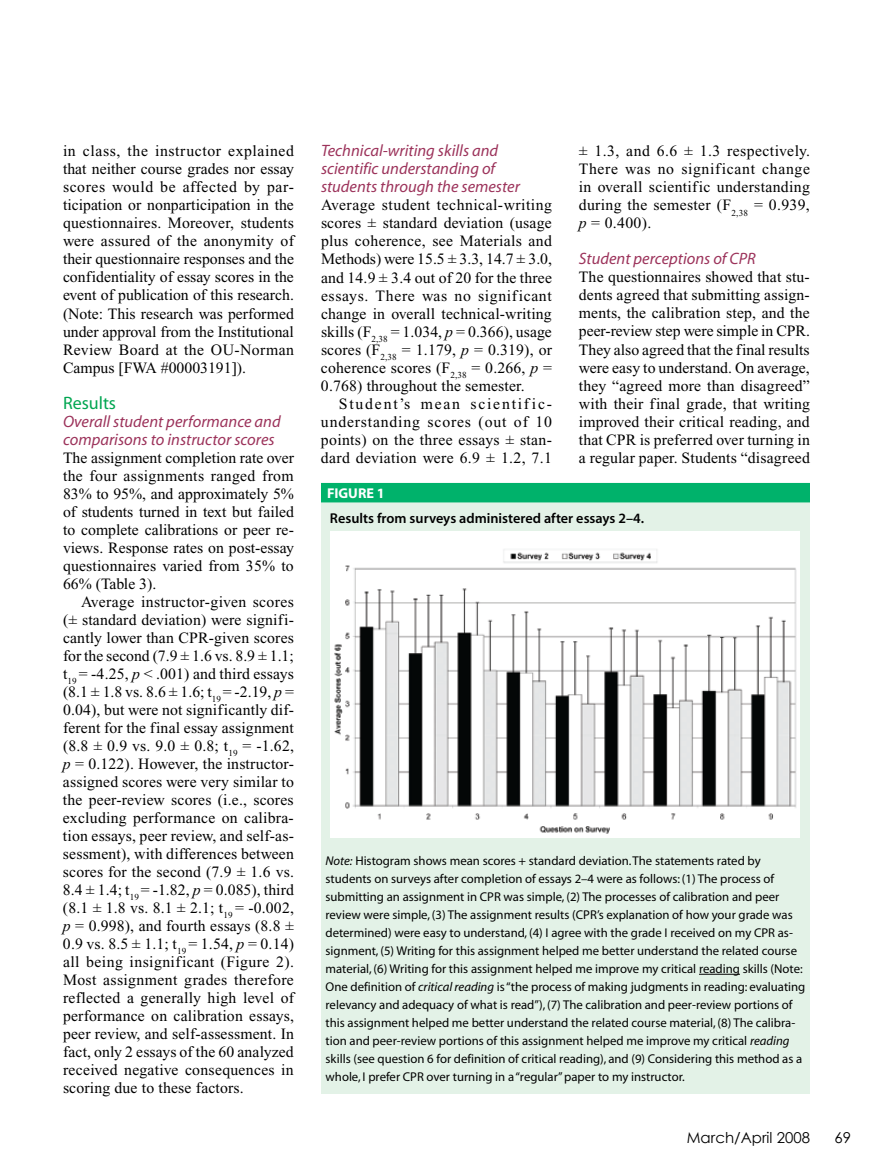
<style>
.page{position:relative;width:891px;height:1175px;background:#fff}
.page>*{position:absolute;margin:0;border:0;box-sizing:border-box;transform-origin:0 0}
.t1{font:18px "Myriad MM 400 600";color:#00a651}
.t2{font:16.5px/18px "Myriad MM It 400 600";color:#9c335b}
.t3{font:15.75px/18px "Times New Roman";letter-spacing:.01em;color:#000;text-align:justify}
.t4{font:15px "Century Gothic";color:#000}
.t5{font:14.25px "Myriad MM 565 600";color:#000}
.t6{font:14.25px "Myriad MM 700 600";color:#fff}
.t7{font:12.75px/18px "Myriad MM 400 600";color:#000}
.s1{font-style:italic}
.s2{font-family:"Myriad MM It 400 600"}
</style>
<div class="page">
<div style="left:321px;top:487px;width:489px;height:607px;background:#e3f2e7"></div>
<img style="left:331px;top:531px;width:469px;height:306px">
<div style="left:321px;top:483px;width:489px;height:19px;background:#00b26b"></div>
<hr style="left:699px;top:974px;width:41px;height:1px;background:#000">
<p class="t3" style="left:63px;top:142px;width:233px">in class, the instructor explained that neither course grades nor essay scores would be affected by par&shy;ticipation or nonparticipation in the questionnaires. Moreover, students were assured of the anonymity of their questionnaire responses and the confidentiality of essay scores in the event of publication of this research. (Note: This research was performed under approval from the Institutional Review Board at the OU-Norman Campus [FWA #00003191]).</p>
<p class="t1" style="left:63px;top:394px;width:55px">Results</p>
<p class="t2" style="left:63px;top:413px;width:219px">Overall student performance and comparisons to instructor scores</p>
<p class="t3" style="left:63px;top:448px;width:233px">The assignment completion rate over the four assignments ranged from 83% to 95%, and approximately 5% of students turned in text but failed to complete calibrations or peer re&shy;views. Response rates on post-essay questionnaires varied from 35% to 66% (Table 3).</p>
<p class="t3" style="left:63px;top:592px;width:233px;text-indent:18px">Average instructor-given scores (± standard deviation) were signifi&shy;cantly lower than CPR-given scores for the second (7.9 ± 1.6 vs. 8.9 ± 1.1; t<sub>19</sub> = -4.25, <span class="s1">p</span> &lt; .001) and third essays (8.1 ± 1.8 vs. 8.6 ± 1.6; t<sub>19</sub> = -2.19, <span class="s1">p</span> = 0.04), but were not significantly dif&shy;ferent for the final essay assignment (8.8 ± 0.9 vs. 9.0 ± 0.8; t<sub>19</sub> = -1.62, <span class="s1">p</span> = 0.122). However, the instructor&shy;assigned scores were very similar to the peer-review scores (i.e., scores excluding performance on calibra&shy;tion essays, peer review, and self-as&shy;sessment), with differences between scores for the second (7.9 ± 1.6 vs.<br>8.4 ± 1.4; t<sub>19</sub> = -1.82, <span class="s1">p</span> = 0.085), third (8.1 ± 1.8 vs. 8.1 ± 2.1; t<sub>19</sub> = -0.002, <span class="s1">p</span> = 0.998), and fourth essays (8.8 ± 0.9 vs. 8.5 ± 1.1; t<sub>19</sub> = 1.54, <span class="s1">p</span> = 0.14) all being insignificant (Figure 2).<br>Most assignment grades therefore reflected a generally high level of performance on calibration essays, peer review, and self-assessment. In fact, only 2 essays of the 60 analyzed received negative consequences in scoring due to these factors.</p>
<p class="t2" style="left:321px;top:143px;width:200px">Technical-writing skills and scientific understanding of students through the semester</p>
<p class="t3" style="left:321px;top:196px;width:233px">Average student technical-writing scores ± standard deviation (usage plus coherence, see Materials and Methods) were 15.5 ± 3.3, 14.7 ± 3.0, and 14.9 ± 3.4 out of 20 for the three essays. There was no significant change in overall technical-writing skills (F<sub>2,38</sub> = 1.034, <span class="s1">p</span> = 0.366), usage scores (F<sub>2,38</sub> = 1.179, <span class="s1">p</span> = 0.319), or coherence scores (F<sub>2,38</sub> = 0.266, <span class="s1">p</span> = 0.768) throughout the semester.</p>
<p class="t3" style="left:321px;top:394px;width:233px;text-indent:18px">Student’s mean scientific&shy;understanding scores (out of 10 points) on the three essays ± stan&shy;dard deviation were 6.9 ± 1.2, 7.1</p>
<p class="t3" style="left:579px;top:142px;width:233px">± 1.3, and 6.6 ± 1.3 respectively.<br>There was no significant change in overall scientific understanding during the semester (F<sub>2,38</sub> = 0.939, <span class="s1">p</span> = 0.400).</p>
<p class="t2" style="left:579px;top:251px;width:178px">Student perceptions of CPR</p>
<p class="t3" style="left:579px;top:268px;width:233px">The questionnaires showed that stu&shy;dents agreed that submitting assign&shy;ments, the calibration step, and the peer-review step were simple in CPR.<br>They also agreed that the final results were easy to understand. On average, they “agreed more than disagreed” with their final grade, that writing improved their critical reading, and that CPR is preferred over turning in a regular paper. Students “disagreed</p>
<p class="t6" style="left:327px;top:486px;width:59px">FIGURE 1</p>
<p class="t5" style="left:330px;top:512px;width:316px">Results from surveys administered after essays 2–4.</p>
<p class="t7" style="left:326px;top:852px;width:481px"><span class="s2">Note:</span> Histogram shows mean scores + standard deviation.The statements rated by students on surveys after completion of essays 2–4 were as follows: (1) The process of submitting an assignment in CPR was simple, (2) The processes of calibration and peer review were simple, (3) The assignment results (CPR’s explanation of how your grade was determined) were easy to understand, (4) I agree with the grade I received on my CPR as&shy;signment, (5) Writing for this assignment helped me better understand the related course material, (6) Writing for this assignment helped me improve my critical reading skills (Note:<br>One definition of <span class="s2">critical reading</span> is “the process of making judgments in reading: evaluating relevancy and adequacy of what is read”), (7) The calibration and peer-review portions of this assignment helped me better understand the related course material, (8) The calibra&shy;tion and peer-review portions of this assignment helped me improve my critical <span class="s2">reading </span>skills (see question 6 for definition of critical reading), and (9) Considering this method as a whole, I prefer CPR over turning in a “regular” paper to my instructor.</p>
<p class="t4" style="left:687px;top:1127px;width:125px">March/April 2008</p>
<p class="t4" style="left:835px;top:1127px;width:18px">69</p>
</div>
